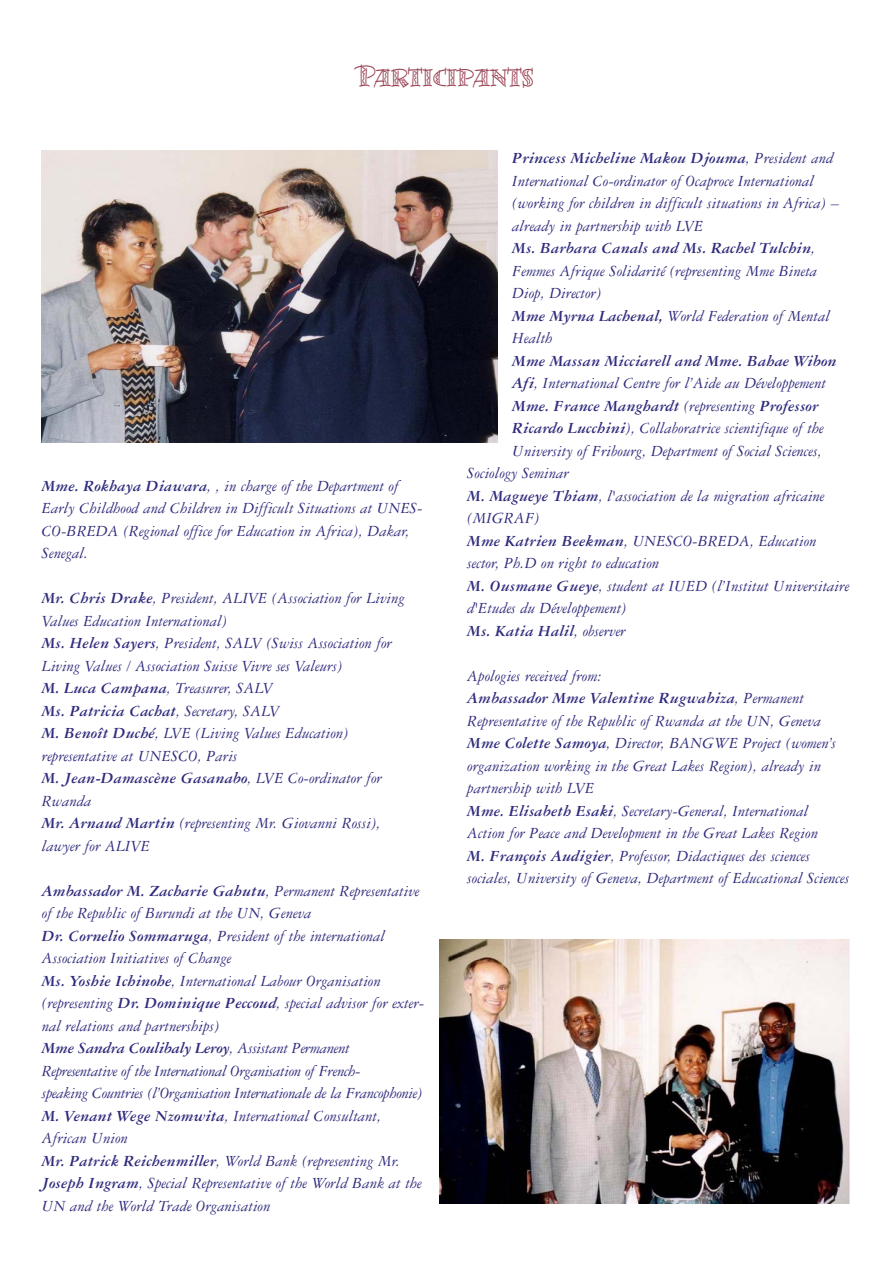
<style>
.page{position:relative;width:893px;height:1263px;background:#fff}
.page>*{position:absolute;margin:0;border:0;box-sizing:border-box;transform-origin:0 0}
.t1{font:27px "Bermuda LP Squiggle";color:#973d4e;scale:.8 1}
.t2{font:italic 16.5px/22.5px "Garamond Three";color:#2f2b7c}
.t3{font:italic 700 16.5px "Garamond Three";color:#2f2b7c}
.s1{font-weight:700}
.s2{font-weight:400}
</style>
<div class="page">
<img style="left:42px;top:151px;width:455px;height:291px">
<img style="left:440px;top:939px;width:409px;height:265px">
<h1 class="t1" style="left:358px;top:69px;width:221px">Participants</h1>
<p class="t2" style="left:42px;top:476px;width:382px"><span class="s1">Mme. Rokhaya Diawara</span>, , in charge of the Department of Early Childhood and Children in Difficult Situations at UNES-CO-BREDA (Regional office for Education in Africa), Dakar, Senegal.</p>
<p class="t2" style="left:42px;top:588px;width:364px"><span class="s1">Mr. Chris Drake</span>, President, ALIVE (Association for Living Values Education International)<br><span class="s1">Ms. Helen Sayers</span>, President, SALV (Swiss Association for Living Values / Association Suisse Vivre ses Valeurs)<br><span class="s1">M. Luca Campana</span>, Treasurer, SALV<br><span class="s1">Ms. Patricia Cachat</span>, Secretary, SALV<br><span class="s1">M. Benoît Duché</span>, LVE (Living Values Education) representative at UNESCO, Paris<br><span class="s1">M. Jean-Damascène Gasanabo</span>, LVE Co-ordinator for Rwanda<br><span class="s1">Mr. Arnaud Martin</span> (representing Mr. Giovanni Rossi), lawyer for ALIVE</p>
<p class="t2" style="left:42px;top:881px;width:384px"><span class="s1">Ambassador M. Zacharie Gahutu</span>, Permanent Representative of the Republic of Burundi at the UN, Geneva<br><span class="s1">Dr. Cornelio Sommaruga</span>, President of the international Association Initiatives of Change<br><span class="s1">Ms. Yoshie Ichinohe</span>, International Labour Organisation (representing <span class="s1">Dr. Dominique Peccoud</span>, special advisor for exter&shy;nal relations and partnerships)<br><span class="s1">Mme Sandra Coulibaly Leroy</span>, Assistant Permanent Representative of the International Organisation of French-<br>speaking Countries (l’Organisation Internationale de la Francophonie)<br><span class="s1">M. Venant Wege Nzomwita</span>, International Consultant, African Union<br><span class="s1">Mr. Patrick Reichenmiller</span>, World Bank (representing Mr.<br><span class="s1">Joseph Ingram</span>, Special Representative of the World Bank at the UN and the World Trade Organisation</p>
<p class="t2" style="left:512px;top:149px;width:328px"><span class="s1">Princess Micheline Makou Djouma</span>, President and International Co-ordinator of Ocaproce International (working for children in difficult situations in Africa) – already in partnership with LVE<br><span class="s1">Ms. Barbara Canals and Ms. Rachel Tulchin</span>, Femmes Afrique Solidarité (representing Mme Bineta Diop, Director)<br><span class="s1">Mme Myrna Lachenal,</span> World Federation of Mental Health</p>
<p class="t3" style="left:512px;top:355px;width:326px">Mme Massan Micciarell and Mme. Bahae Wibon</p>
<p class="t2" style="left:512px;top:373px;width:315px"><span class="s1">Afi</span>, International Centre for l’Aide au Développement</p>
<p class="t3" style="left:512px;top:400px;width:308px">Mme. France Manghardt <span class="s2">(representing</span> Professor</p>
<p class="t2" style="left:512px;top:418px;width:313px"><span class="s1">Ricardo Lucchini</span>), Collaboratrice scientifique of the</p>
<p class="t2" style="left:512px;top:441px;width:311px">University of Fribourg, Department of Social Sciences,</p>
<p class="t2" style="left:467px;top:463px;width:103px">Sociology Seminar</p>
<p class="t2" style="left:467px;top:486px;width:359px"><span class="s1">M. Magueye Thiam</span>, l'association de la migration africaine</p>
<p class="t2" style="left:467px;top:508px;width:74px">(MIGRAF)</p>
<p class="t2" style="left:467px;top:531px;width:351px"><span class="s1">Mme Katrien Beekman</span>, UNESCO-BREDA, Education</p>
<p class="t2" style="left:467px;top:553px;width:193px">sector, Ph.D on right to education</p>
<p class="t2" style="left:467px;top:576px;width:383px"><span class="s1">M. Ousmane Gueye</span>, student at IUED (l’Institut Universitaire</p>
<p class="t2" style="left:467px;top:598px;width:161px">d'Etudes du Développement)</p>
<p class="t3" style="left:467px;top:625px;width:160px">Ms. Katia Halil<span class="s2">, observer</span></p>
<p class="t2" style="left:467px;top:666px;width:383px">Apologies received from:<br><span class="s1">Ambassador Mme Valentine Rugwabiza</span>, Permanent Representative of the Republic of Rwanda at the UN, Geneva <span class="s1">Mme Colette Samoya</span>, Director, BANGWE Project (women’s organization working in the Great Lakes Region), already in partnership with LVE<br><span class="s1">Mme. Elisabeth Esaki</span>, Secretary-General, International Action for Peace and Development in the Great Lakes Region<br><span class="s1">M. François Audigier</span>, Professor, Didactiques des sciences sociales, University of Geneva, Department of Educational Sciences</p>
</div>
